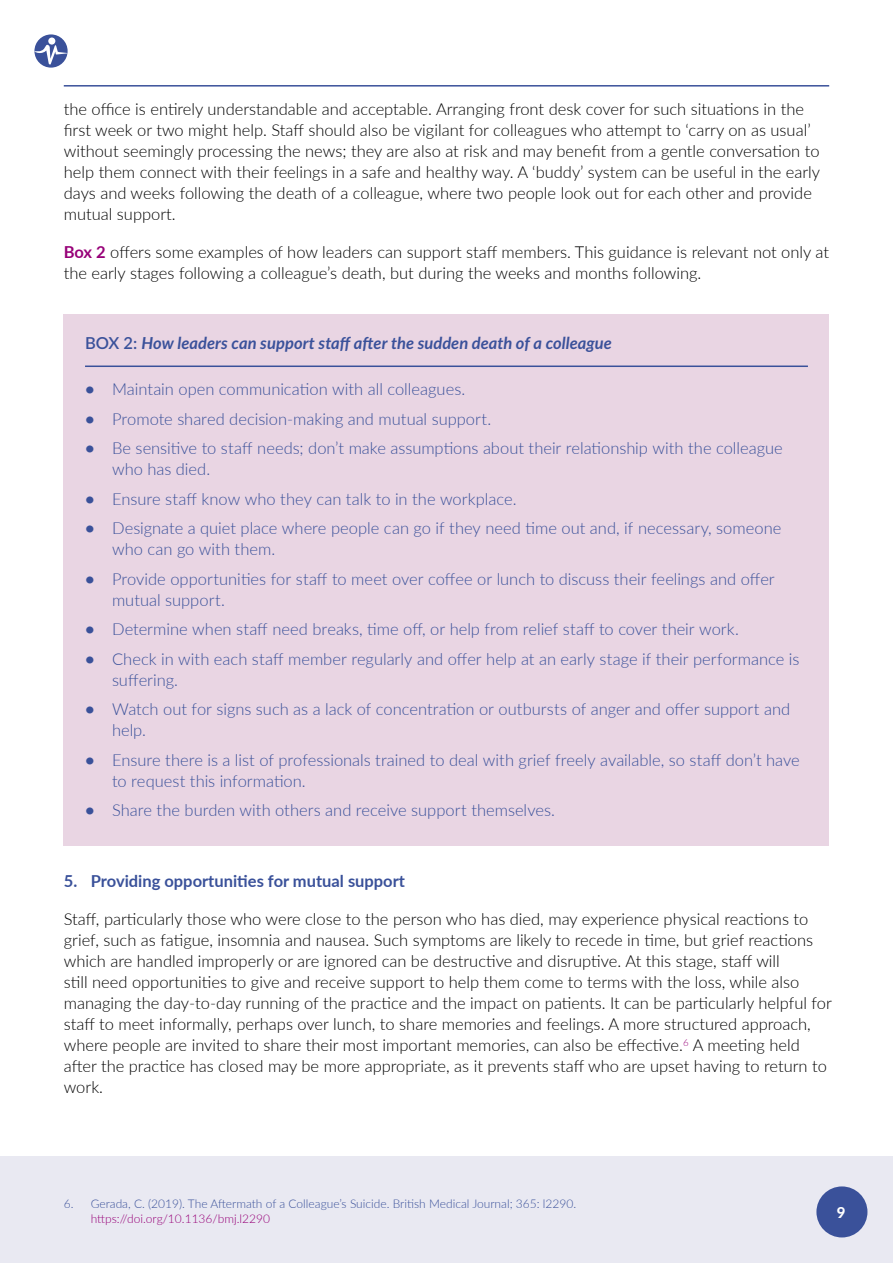
<style>
.page{position:relative;width:893px;height:1263px;background:#fff}
.page>*{position:absolute;margin:0;border:0;box-sizing:border-box;transform-origin:0 0}
.t1{font:300 16.5px/21px "Lato";color:#000}
.t2{font:300 16.5px/21px "Lato";color:#3a519a}
.t3{font:italic 700 16.5px "Lato";letter-spacing:.005em;color:#3a519a}
.t4{font:700 16.5px "Lato";color:#3a519a}
.t5{font:800 15px "Lato";color:#fff}
.t6{font:300 12px/15px "Lato";color:#3a519a}
.s1{font-weight:700;color:#970078}
.s2{font-weight:600;font-style:normal}
.s3{font-weight:700}
.s4{color:#970078}
</style>
<div class="page">
<svg style="left:34px;top:34px;width:34px;height:34px"></svg>
<svg style="left:34px;top:43px;width:34px;height:22px"></svg>
<div style="left:48px;top:38px;width:7px;height:7px;background:#fff;border-radius:50%"></div>
<div style="left:0;top:1157px;width:893px;height:106px;background:#e9e9f2"></div>
<div style="left:816px;top:1186px;width:51px;height:51px;background:#3a519a;border-radius:50%"></div>
<hr style="left:64px;top:85px;width:765px;height:2px;background:#3a519a">
<div style="left:64px;top:314px;width:765px;height:532px;background:#e9d5e3"></div>
<hr style="left:85px;top:365px;width:723px;height:2px;background:#3a519a">
<p class="t1" style="left:64px;top:98px;width:758px">the office is entirely understandable and acceptable. Arranging front desk cover for such situations in the first week or two might help. Staff should also be vigilant for colleagues who attempt to ‘carry on as usual’ without seemingly processing the news; they are also at risk and may benefit from a gentle conversation to help them connect with their feelings in a safe and healthy way. A ‘buddy’ system can be useful in the early days and weeks following the death of a colleague, where two people look out for each other and provide mutual support.</p>
<p class="t1" style="left:64px;top:241px;width:767px"><span class="s1">Box 2</span> offers some examples of how leaders can support staff members. This guidance is relevant not only at the early stages following a colleague’s death, but during the weeks and months following.</p>
<p class="t3" style="left:85px;top:330px;width:528px"><span class="s2">BOX 2:</span> How leaders can support staff after the sudden death of a colleague</p>
<p class="t2" style="left:85px;top:378px;width:382px"><span class="s3">•</span> Maintain open communication with all colleagues.</p>
<p class="t2" style="left:85px;top:407px;width:408px"><span class="s3">•</span> Promote shared decision-making and mutual support.</p>
<p class="t2" style="left:112px;top:437px;width:672px;text-indent:-27px"><span class="s3">•</span> Be sensitive to staff needs; don’t make assumptions about their relationship with the colleague who has died.</p>
<p class="t2" style="left:85px;top:487px;width:433px"><span class="s3">•</span> Ensure staff know who they can talk to in the workplace.</p>
<p class="t2" style="left:112px;top:517px;width:671px;text-indent:-27px"><span class="s3">•</span> Designate a quiet place where people can go if they need time out and, if necessary, someone who can go with them.</p>
<p class="t2" style="left:112px;top:567px;width:664px;text-indent:-27px"><span class="s3">•</span> Provide opportunities for staff to meet over coffee or lunch to discuss their feelings and offer mutual support.</p>
<p class="t2" style="left:85px;top:618px;width:655px"><span class="s3">•</span> Determine when staff need breaks, time off, or help from relief staff to cover their work.</p>
<p class="t2" style="left:112px;top:647px;width:689px;text-indent:-27px"><span class="s3">•</span> Check in with each staff member regularly and offer help at an early stage if their performance is suffering.</p>
<p class="t2" style="left:112px;top:698px;width:680px;text-indent:-27px"><span class="s3">•</span> Watch out for signs such as a lack of concentration or outbursts of anger and offer support and help.</p>
<p class="t2" style="left:112px;top:748px;width:689px;text-indent:-27px"><span class="s3">•</span> Ensure there is a list of professionals trained to deal with grief freely available, so staff don’t have to request this information.</p>
<p class="t2" style="left:85px;top:799px;width:471px"><span class="s3">•</span> Share the burden with others and receive support themselves.</p>
<p class="t4" style="left:64px;top:869px;width:343px">5. Providing opportunities for mutual support</p>
<p class="t1" style="left:64px;top:908px;width:770px">Staff, particularly those who were close to the person who has died, may experience physical reactions to grief, such as fatigue, insomnia and nausea. Such symptoms are likely to recede in time, but grief reactions which are handled improperly or are ignored can be destructive and disruptive. At this stage, staff will<br>still need opportunities to give and receive support to help them come to terms with the loss, while also managing the day-to-day running of the practice and the impact on patients. It can be particularly helpful for staff to meet informally, perhaps over lunch, to share memories and feelings. A more structured approach, where people are invited to share their most important memories, can also be effective.<sup>6</sup> A meeting held after the practice has closed may be more appropriate, as it prevents staff who are upset having to return to work.</p>
<p class="t6" style="left:91px;top:1195px;width:487px;text-indent:-27px">6. Gerada, C. (2019). The Aftermath of a Colleague’s Suicide. British Medical Journal; 365: l2290. <span class="s4">https://doi.org/10.1136/bmj.l2290</span></p>
<p class="t5" style="left:837px;top:1201px;width:10px">9</p>
</div>
